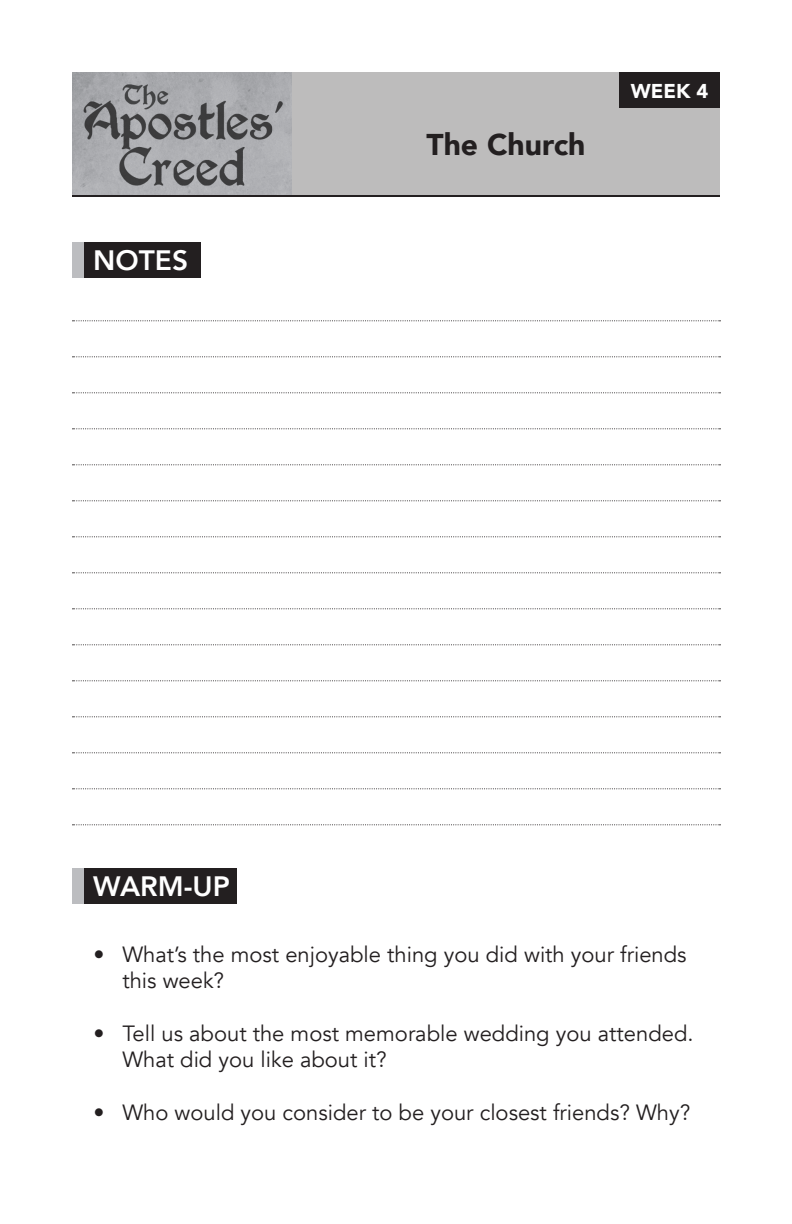
<style>
.page{position:relative;width:792px;height:1224px;background:#fff}
.page>*{position:absolute;margin:0;border:0;box-sizing:border-box;transform-origin:0 0}
.t1{font:900 30px "Avenir";color:#231f20}
.header_text{font:800 28px "Avenir";color:#fff}
.t2{font:22px/26px "Avenir";color:#231f20}
.t3{font:900 20px "Avenir";color:#fff}
</style>
<div class="page">
<svg style="left:72px;top:320px;width:649px;height:1px"></svg>
<svg style="left:72px;top:356px;width:649px;height:1px"></svg>
<svg style="left:72px;top:392px;width:649px;height:1px"></svg>
<svg style="left:72px;top:428px;width:649px;height:1px"></svg>
<svg style="left:72px;top:464px;width:649px;height:1px"></svg>
<svg style="left:72px;top:500px;width:649px;height:1px"></svg>
<svg style="left:72px;top:536px;width:649px;height:1px"></svg>
<svg style="left:72px;top:572px;width:649px;height:1px"></svg>
<svg style="left:72px;top:608px;width:649px;height:1px"></svg>
<svg style="left:72px;top:644px;width:649px;height:1px"></svg>
<svg style="left:72px;top:680px;width:649px;height:1px"></svg>
<svg style="left:72px;top:716px;width:649px;height:1px"></svg>
<svg style="left:72px;top:752px;width:649px;height:1px"></svg>
<svg style="left:72px;top:788px;width:649px;height:1px"></svg>
<svg style="left:72px;top:824px;width:649px;height:1px"></svg>
<div style="left:292px;top:72px;width:428px;height:124px;background:#bdbcbc"></div>
<hr style="left:72px;top:195px;width:648px;height:2px;background:#231f20">
<div style="left:619px;top:72px;width:101px;height:36px;background:#231f20"></div>
<img style="left:72px;top:72px;width:220px;height:123px">
<div style="left:72px;top:242px;width:12px;height:36px;background:#bcbdc0"></div>
<div style="left:84px;top:242px;width:117px;height:36px;background:#231f20"></div>
<div style="left:72px;top:868px;width:12px;height:36px;background:#bcbdc0"></div>
<div style="left:84px;top:868px;width:153px;height:36px;background:#231f20"></div>
<p class="header_text" style="left:93px;top:235px;width:96px">NOTES</p>
<p class="t1" style="left:427px;top:119px;width:160px">The Church</p>
<p class="t3" style="left:631px;top:73px;width:79px">WEEK 4</p>
<p class="header_text" style="left:93px;top:861px;width:138px">WARM-UP</p>
<p class="t2" style="left:122px;top:942px;width:566px;text-indent:-29px">• What’s the most enjoyable thing you did with your friends this week?</p>
<p class="t2" style="left:122px;top:1021px;width:573px;text-indent:-29px">• Tell us about the most memorable wedding you attended.<br>What did you like about it?</p>
<p class="t2" style="left:94px;top:1100px;width:598px">• Who would you consider to be your closest friends? Why?</p>
</div>
